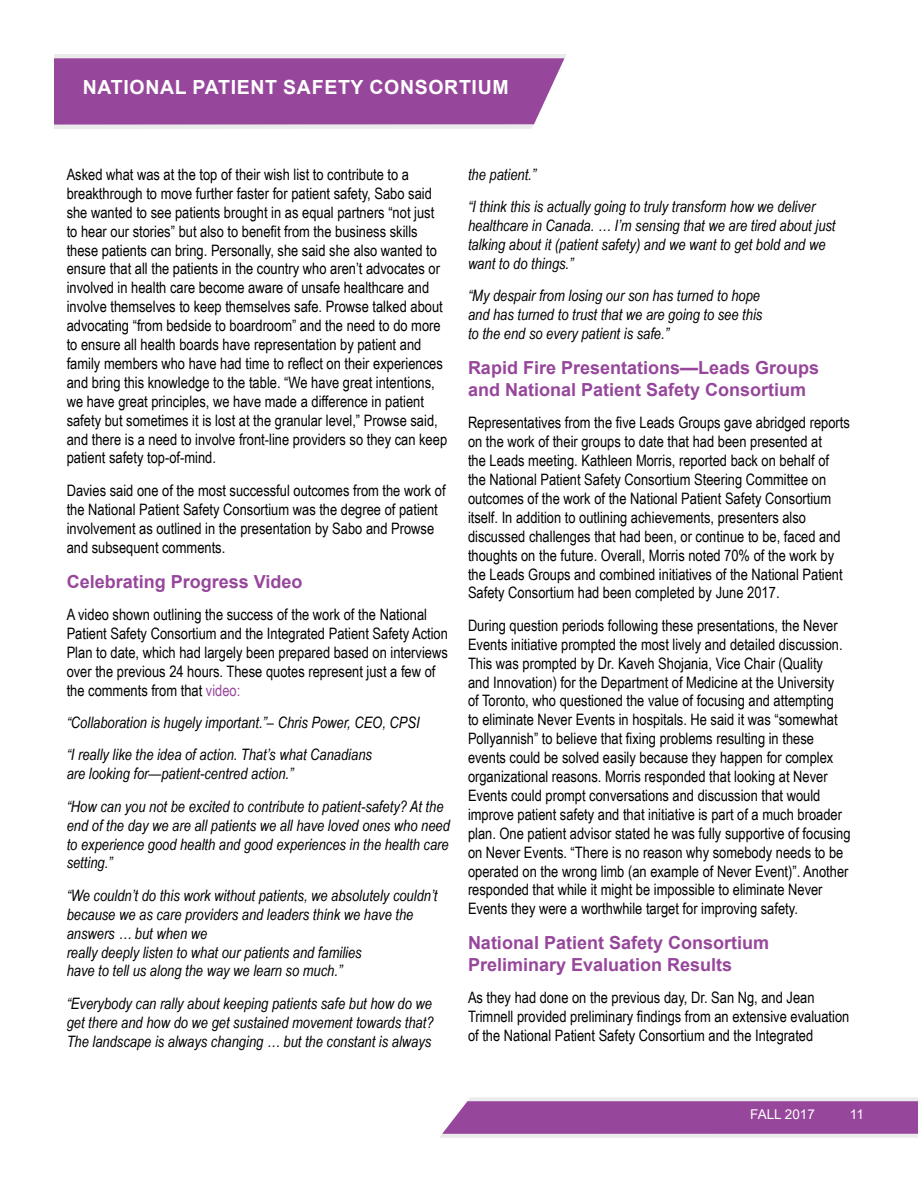
<style>
.page{position:relative;width:918px;height:1188px;background:#fff}
.page>*{position:absolute;margin:0;border:0;box-sizing:border-box;transform-origin:0 0}
.t1{font:700 19.5px "Arial";letter-spacing:.035em;color:#fff}
.t2{font:700 18px/21.6px "Arial";color:#97479b}
.t3{font:15.75px/18.9px "Arial Narrow";color:#000}
.t4{font:italic 15.75px/18.9px "Arial Narrow";color:#000}
.t5{font:13.5px "Arial";color:#fff}
.s1{color:#97479b}
</style>
<div class="page">
<svg style="left:54px;top:54px;width:513px;height:75px;background:#a35ea7"></svg>
<svg style="left:440px;top:1097px;width:478px;height:41px;background:#ab6dae"></svg>
<p class="t1" style="left:83px;top:74px;width:428px">NATIONAL PATIENT SAFETY CONSORTIUM</p>
<p class="t3" style="left:67px;top:164px;width:382px">Asked what was at the top of their wish list to contribute to a breakthrough to move further faster for patient safety, Sabo said she wanted to see patients brought in as equal partners “not just to hear our stories” but also to benefit from the business skills these patients can bring. Personally, she said she also wanted to ensure that all the patients in the country who aren’t advocates or involved in health care become aware of unsafe healthcare and involve themselves to keep themselves safe. Prowse talked about advocating “from bedside to boardroom” and the need to do more to ensure all health boards have representation by patient and family members who have had time to reflect on their experiences and bring this knowledge to the table. “We have great intentions, we have great principles, we have made a difference in patient safety but sometimes it is lost at the granular level,” Prowse said, and there is a need to involve front-line providers so they can keep patient safety top-of-mind.</p>
<p class="t3" style="left:67px;top:480px;width:381px">Davies said one of the most successful outcomes from the work of the National Patient Safety Consortium was the degree of patient involvement as outlined in the presentation by Sabo and Prowse and subsequent comments.</p>
<p class="t2" style="left:67px;top:571px;width:237px">Celebrating Progress Video</p>
<p class="t3" style="left:67px;top:604px;width:383px">A video shown outlining the success of the work of the National Patient Safety Consortium and the Integrated Patient Safety Action Plan to date, which had largely been prepared based on interviews over the previous 24 hours. These quotes represent just a few of the comments from that <span class="s1">video:</span></p>
<p class="t4" style="left:67px;top:706px;width:355px;line-height:32.4px">“Collaboration is hugely important.”– Chris Power, CEO, CPSI “I really like the idea of action. That’s what Canadians</p>
<p class="t4" style="left:67px;top:757px;width:378px;line-height:32.4px">are looking for—patient-centred action.”<br>“How can you not be excited to contribute to patient-safety? At the</p>
<p class="t4" style="left:67px;top:815px;width:385px;text-align:justify">end of the day we are all patients we all have loved ones who need to experience good health and good experiences in the health care setting.”</p>
<p class="t4" style="left:67px;top:886px;width:372px">“We couldn’t do this work without patients, we absolutely couldn’t because we as care providers and leaders think we have the answers … but when we<br>really deeply listen to what our patients and families<br>have to tell us along the way we learn so much.”</p>
<p class="t4" style="left:67px;top:994px;width:368px;text-align:justify">“Everybody can rally about keeping patients safe but how do we get there and how do we get sustained movement towards that?<br>The landscape is always changing … but the constant is always</p>
<p class="t4" style="left:468px;top:158px;width:349px;line-height:32.4px">the patient.”<br>“I think this is actually going to truly transform how we deliver</p>
<p class="t4" style="left:468px;top:216px;width:369px">healthcare in Canada. … I’m sensing that we are tired about just talking about it (patient safety) and we want to get bold and we want to do things.”</p>
<p class="t4" style="left:468px;top:286px;width:296px">“My despair from losing our son has turned to hope and has turned to trust that we are going to see this to the end so every patient is safe.”</p>
<p class="t2" style="left:468px;top:357px;width:353px">Rapid Fire Presentations—Leads Groups and National Patient Safety Consortium</p>
<p class="t3" style="left:468px;top:413px;width:383px">Representatives from the five Leads Groups gave abridged reports on the work of their groups to date that had been presented at<br>the Leads meeting. Kathleen Morris, reported back on behalf of the National Patient Safety Consortium Steering Committee on outcomes of the work of the National Patient Safety Consortium itself. In addition to outlining achievements, presenters also discussed challenges that had been, or continue to be, faced and thoughts on the future. Overall, Morris noted 70% of the work by the Leads Groups and combined initiatives of the National Patient Safety Consortium had been completed by June 2017.</p>
<p class="t3" style="left:468px;top:615px;width:384px">During question periods following these presentations, the Never Events initiative prompted the most lively and detailed discussion.<br>This was prompted by Dr. Kaveh Shojania, Vice Chair (Quality<br>and Innovation) for the Department of Medicine at the University<br>of Toronto, who questioned the value of focusing and attempting<br>to eliminate Never Events in hospitals. He said it was “somewhat Pollyannish” to believe that fixing problems resulting in these events could be solved easily because they happen for complex organizational reasons. Morris responded that looking at Never Events could prompt conversations and discussion that would improve patient safety and that initiative is part of a much broader plan. One patient advisor stated he was fully supportive of focusing on Never Events. “There is no reason why somebody needs to be operated on the wrong limb (an example of Never Event)”. Another responded that while it might be impossible to eliminate Never Events they were a worthwhile target for improving safety.</p>
<p class="t2" style="left:468px;top:933px;width:303px">National Patient Safety Consortium<br>Preliminary Evaluation Results</p>
<p class="t3" style="left:468px;top:988px;width:383px">As they had done on the previous day, Dr. San Ng, and Jean<br>Trimnell provided preliminary findings from an extensive evaluation of the National Patient Safety Consortium and the Integrated</p>
<p class="t5" style="left:750px;top:1105px;width:66px">FALL 2017</p>
<p class="t5" style="left:850px;top:1105px;width:16px">11</p>
</div>
